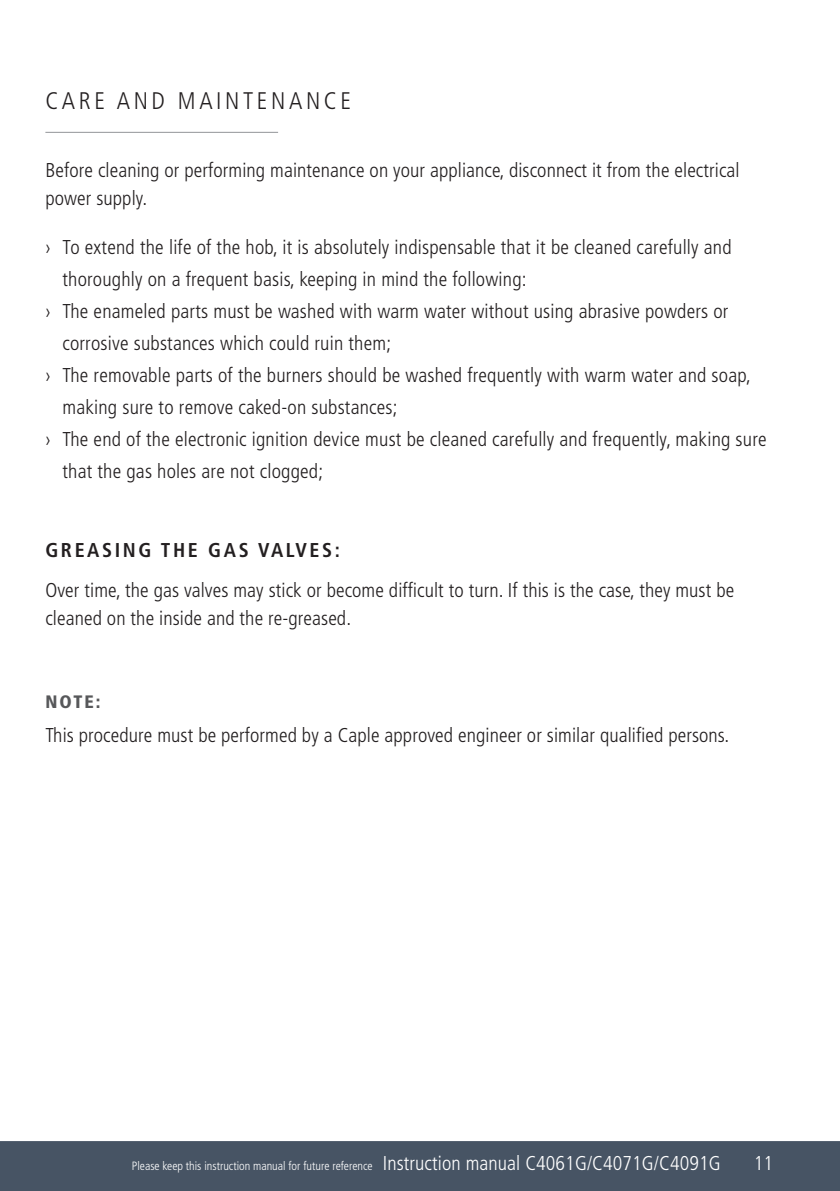
<style>
.page{position:relative;width:840px;height:1191px;background:#fff}
.page>*{position:absolute;margin:0;border:0;box-sizing:border-box;transform-origin:0 0}
.t1{font:300 condensed 24px "Frutiger";letter-spacing:.15em;color:#231f20}
.t2{font:300 condensed 20px/28px "Frutiger";letter-spacing:.01em;color:#231f20}
.t3{font:700 condensed 20px "Frutiger";letter-spacing:.13em;color:#231f20}
.t4{font:300 condensed 20px "Frutiger";color:#fff}
.t5{font:900 condensed 18px "Frutiger";color:#57585a}
.t6{font:300 condensed 12px "Frutiger";color:#fff}
.s1{font-size:20px}
</style>
<div class="page">
<div style="left:0;top:1141px;width:839px;height:50px;background:#475464"></div>
<hr style="left:45px;top:132px;width:233px;height:1px;background:#939598">
<p class="t1" style="left:45px;top:91px;width:307px">CARE AND MAINTENANCE</p>
<p class="t2" style="left:45px;top:157px;width:695px">Before cleaning or performing maintenance on your appliance, disconnect it from the electrical power supply.</p>
<p class="t2" style="left:45px;top:234px;width:687px">› To extend the life of the hob, it is absolutely indispensable that it be cleaned carefully and</p>
<p class="t2" style="left:62px;top:266px;width:465px">thoroughly on a frequent basis, keeping in mind the following:</p>
<p class="t2" style="left:45px;top:298px;width:684px">› The enameled parts must be washed with warm water without using abrasive powders or</p>
<p class="t2" style="left:62px;top:330px;width:330px">corrosive substances which could ruin them;</p>
<p class="t2" style="left:45px;top:362px;width:706px">› The removable parts of the burners should be washed frequently with warm water and soap,</p>
<p class="t2" style="left:62px;top:394px;width:336px">making sure to remove caked-on substances;</p>
<p class="t2" style="left:45px;top:426px;width:722px">› The end of the electronic ignition device must be cleaned carefully and frequently, making sure</p>
<p class="t2" style="left:62px;top:458px;width:262px">that the gas holes are not clogged;</p>
<p class="t3" style="left:45px;top:542px;width:296px">GREASING THE GAS VALVES:</p>
<p class="t2" style="left:45px;top:577px;width:690px">Over time, the gas valves may stick or become difficult to turn. If this is the case, they must be cleaned on the inside and the re-greased.</p>
<p class="t5" style="left:45px;top:691px;width:56px">NOTE:</p>
<p class="t2" style="left:45px;top:722px;width:685px">This procedure must be performed by a Caple approved engineer or similar qualified persons.</p>
<p class="t6" style="left:132px;top:1161px;width:590px">Please keep this instruction manual for future reference <span class="s1">Instruction manual C4061G/C4071G/C4091G</span></p>
<p class="t4" style="left:753px;top:1155px;width:21px">11</p>
</div>
